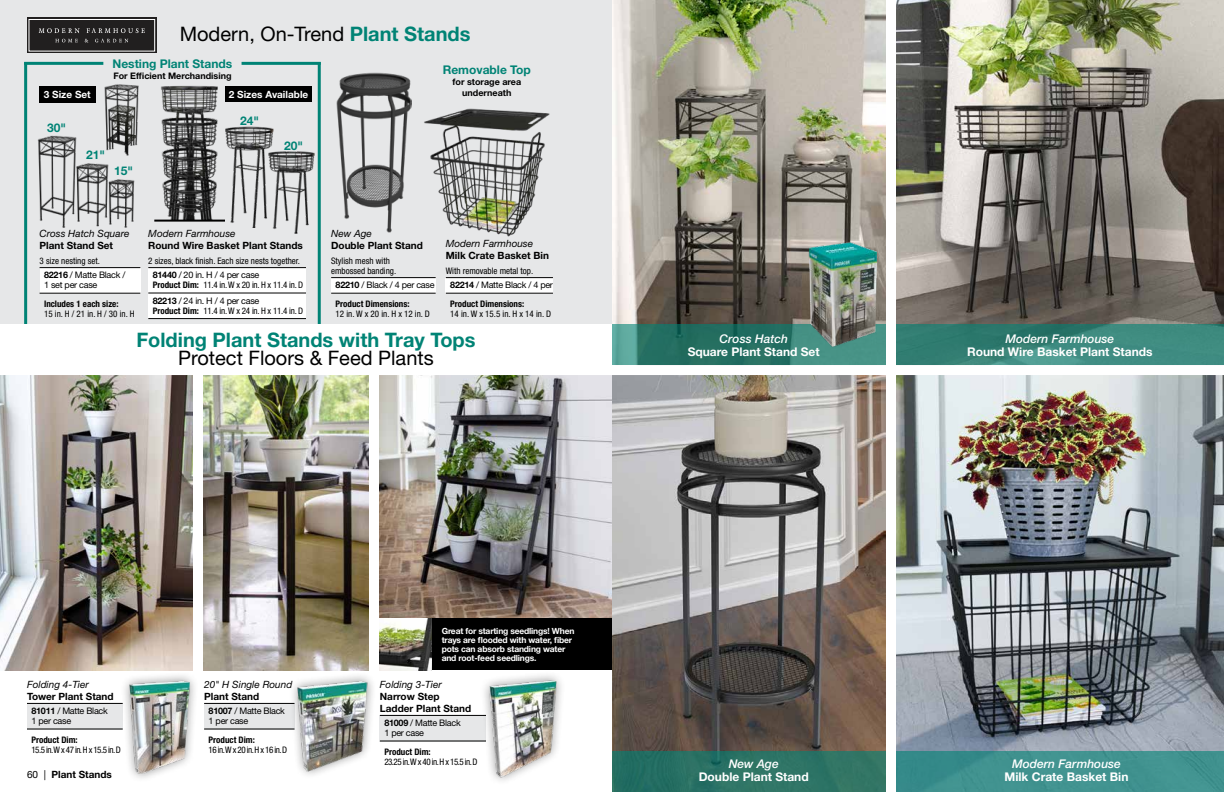
<style>
.page{position:relative;width:1224px;height:792px;background:#fff}
.page>*{position:absolute;margin:0;border:0;box-sizing:border-box;transform-origin:0 0}
.t1{font:20px "Helvetica Neue LT Std";color:#000}
.t2{font:700 20px "Helvetica Neue LT Std";color:#008375}
.t3{font:700 12px "Helvetica Neue LT Std";color:#fff}
.t4{font:italic 500 12px "Helvetica Neue LT Std";color:#fff}
.t5{font:700 12px "Helvetica Neue LT Std";color:#008375}
.t6{font:700 10px/12px "Helvetica Neue LT Std";color:#000}
.t7{font:italic 10px "Helvetica Neue LT Std";color:#000}
.t8{font:700 10px "Helvetica Neue LT Std";color:#fff}
.t9{font:condensed 9px/14.5px "Helvetica Neue LT Std";color:#000}
.t10{font:700 condensed 9px/19px "Helvetica Neue LT Std";color:#000}
.t11{font:condensed 9px/15.4px "Helvetica Neue LT Std";letter-spacing:-.025em;color:#000}
.t12{font:9px/10px "Helvetica Neue LT Std";letter-spacing:-.03em;color:#000}
.t13{font:condensed 9px "Helvetica Neue LT Std";letter-spacing:-.06em;color:#000}
.t14{font:700 9px/11px "Helvetica Neue LT Std";color:#000;text-align:center}
.t15{font:700 8.5px/9px "Helvetica Neue LT Std";letter-spacing:-.02em;color:#fff}
.s1{font-weight:700;color:#008375}
.s2{font-weight:700;font-stretch:normal}
.s3{font-stretch:normal}
.s4{font-weight:700}
.s5{font-weight:400;font-stretch:normal}
.s6{font-weight:400}
</style>
<div class="page">
<div style="left:0;top:0;width:612px;height:333px;background:#e6e7e8"></div>
<div style="left:380px;top:715px;width:106px;height:26px;background:#e6e7e8"></div>
<hr style="left:380px;top:715px;width:106px;height:1px;background:#000">
<hr style="left:380px;top:740px;width:106px;height:2px;background:#000">
<img style="left:379px;top:375px;width:233px;height:243px">
<div style="left:27px;top:703px;width:96px;height:26px;background:#e6e7e8"></div>
<hr style="left:27px;top:703px;width:96px;height:1px;background:#000">
<hr style="left:27px;top:728px;width:96px;height:2px;background:#000">
<img style="left:0;top:375px;width:369px;height:295px">
<div style="left:204px;top:703px;width:90px;height:26px;background:#e6e7e8"></div>
<hr style="left:204px;top:703px;width:90px;height:1px;background:#000">
<hr style="left:204px;top:728px;width:90px;height:2px;background:#000">
<div style="left:121px;top:671px;width:78px;height:112px;background:#000;opacity:.45"></div>
<img style="left:129px;top:678px;width:60px;height:96px">
<div style="left:289px;top:672px;width:88px;height:108px;background:#000;opacity:.45"></div>
<img style="left:297px;top:679px;width:71px;height:95px">
<div style="left:480px;top:670px;width:86px;height:116px;background:#000;opacity:.45"></div>
<img style="left:486px;top:672px;width:74px;height:111px">
<div style="left:446px;top:277px;width:107px;height:17px;background:#fff"></div>
<hr style="left:446px;top:277px;width:107px;height:1px;background:#000">
<hr style="left:446px;top:293px;width:107px;height:1px;background:#000">
<div style="left:331px;top:277px;width:105px;height:17px;background:#fff"></div>
<hr style="left:331px;top:277px;width:105px;height:1px;background:#000">
<hr style="left:331px;top:293px;width:105px;height:1px;background:#000">
<img style="left:424px;top:108px;width:126px;height:129px">
<img style="left:337px;top:73px;width:75px;height:159px">
<div style="left:27px;top:18px;width:130px;height:35px;background:#211f1f"></div>
<div style="left:29px;top:19px;width:126px;height:32px;border:1px solid #fff"></div>
<svg style="left:55px;top:39px;width:23px;height:4px"></svg>
<svg style="left:95px;top:39px;width:33px;height:4px"></svg>
<svg style="left:39px;top:28px;width:41px;height:5px"></svg>
<svg style="left:87px;top:28px;width:58px;height:5px"></svg>
<div style="left:193px;top:365px;width:10px;height:306px;background:#fff"></div>
<div style="left:379px;top:618px;width:233px;height:52px;background:#000"></div>
<img style="left:379px;top:619px;width:53px;height:51px">
<div style="left:148px;top:267px;width:158px;height:27px;background:#fff"></div>
<hr style="left:148px;top:267px;width:158px;height:1px;background:#000">
<div style="left:148px;top:293px;width:158px;height:26px;background:#fff"></div>
<hr style="left:148px;top:293px;width:158px;height:1px;background:#000">
<hr style="left:148px;top:318px;width:158px;height:1px;background:#000">
<div style="left:40px;top:267px;width:100px;height:27px;background:#fff"></div>
<hr style="left:40px;top:267px;width:100px;height:1px;background:#000">
<hr style="left:40px;top:293px;width:100px;height:1px;background:#000">
<img style="left:160px;top:86px;width:58px;height:134px">
<div style="left:225px;top:86px;width:87px;height:16px;background:#000"></div>
<img style="left:114px;top:179px;width:21px;height:49px">
<img style="left:79px;top:163px;width:35px;height:64px">
<img style="left:37px;top:135px;width:42px;height:93px">
<img style="left:104px;top:84px;width:35px;height:72px">
<img style="left:225px;top:126px;width:48px;height:102px">
<img style="left:269px;top:151px;width:46px;height:83px">
<hr style="left:154px;top:220px;width:71px;height:2px;background:#000">
<div style="left:39px;top:86px;width:57px;height:17px;background:#000"></div>
<hr style="left:24px;top:62px;width:79px;height:3px;background:#008375">
<hr style="left:24px;top:62px;width:3px;height:266px;background:#008375">
<hr style="left:242px;top:62px;width:79px;height:3px;background:#008375">
<hr style="left:318px;top:62px;width:3px;height:265px;background:#008375">
<div style="left:0;top:324px;width:612px;height:10px;background:#fff"></div>
<img style="left:896px;top:0;width:328px;height:751px">
<img style="left:612px;top:0;width:274px;height:324px">
<svg style="left:612px;top:324px;width:612px;height:41px;background:#358175"></svg>
<img style="left:612px;top:375px;width:274px;height:376px">
<svg style="left:612px;top:751px;width:612px;height:41px;background:#35827b"></svg>
<div style="left:886px;top:0;width:10px;height:792px;background:#fff"></div>
<div style="left:612px;top:365px;width:612px;height:10px;background:#fff"></div>
<div style="left:369px;top:365px;width:10px;height:310px;background:#fff"></div>
<img style="left:809px;top:238px;width:68px;height:110px">
<p class="t8" style="left:44px;top:88px;width:48px">3 Size Set</p>
<h2 class="t5" style="left:47px;top:120px;width:20px">30"</h2>
<h2 class="t5" style="left:86px;top:147px;width:20px">21"</h2>
<h1 class="t1" style="left:180px;top:22px;width:292px">Modern, On-Trend <span class="s1">Plant Stands</span></h1>
<h2 class="t5" style="left:113px;top:56px;width:121px">Nesting Plant Stands</h2>
<p class="t14" style="left:113px;top:70px;width:120px">For Efficient Merchandising</p>
<p class="t8" style="left:229px;top:88px;width:81px">2 Sizes Available</p>
<h2 class="t5" style="left:114px;top:163px;width:20px">15"</h2>
<h2 class="t5" style="left:240px;top:113px;width:20px">24"</h2>
<h2 class="t5" style="left:284px;top:138px;width:20px">20"</h2>
<h2 class="t5" style="left:443px;top:62px;width:90px">Removable Top</h2>
<p class="t14" style="left:453px;top:76px;width:70px">for storage area underneath</p>
<p class="t7" style="left:40px;top:228px;width:91px">Cross Hatch Square</p>
<p class="t6" style="left:40px;top:239px;width:75px">Plant Stand Set</p>
<p class="t9" style="left:44px;top:253px;width:83px;text-indent:-4px">3 size nesting set.<br><span class="s2">82216</span> <span class="s3">/ Matte Black /</span></p>
<p class="t12" style="left:44px;top:280px;width:55px">1 set per case</p>
<p class="t10" style="left:44px;top:294px;width:76px">Includes 1 each size:</p>
<p class="t9" style="left:44px;top:307px;width:92px">15 in. H / 21 in. H / 30 in. H</p>
<p class="t7" style="left:148px;top:228px;width:89px">Modern Farmhouse</p>
<p class="t6" style="left:148px;top:239px;width:156px">Round Wire Basket Plant Stands</p>
<p class="t9" style="left:153px;top:253px;width:149px;text-indent:-4px">2 sizes, black finish. Each size nests together.<br><span class="s2">81440</span> <span class="s3">/ 20 in. H / 4 per case</span></p>
<p class="t11" style="left:153px;top:277px;width:152px"><span class="s4">Product Dim:</span> 11.4 in. W x 20 in. H x 11.4 in. D<br><span class="s2">82213</span> <span class="s3">/ 24 in. H / 4 per case</span></p>
<p class="t11" style="left:153px;top:303px;width:152px"><span class="s4">Product Dim:</span> 11.4 in. W x 24 in. H x 11.4 in. D</p>
<p class="t7" style="left:331px;top:228px;width:42px">New Age</p>
<p class="t6" style="left:331px;top:239px;width:93px">Double Plant Stand</p>
<p class="t9" style="left:331px;top:255px;width:67px;line-height:10px">Stylish mesh with embossed banding.</p>
<p class="t10" style="left:336px;top:275px;width:100px"><span class="s3">82210</span> <span class="s5">/ Black / 4 per case<br></span>Product Dimensions:</p>
<p class="t9" style="left:336px;top:307px;width:96px">12 in. W x 20 in. H x 12 in. D</p>
<p class="t7" style="left:446px;top:238px;width:89px">Modern Farmhouse</p>
<p class="t6" style="left:446px;top:249px;width:105px">Milk Crate Basket Bin</p>
<p class="t9" style="left:450px;top:263px;width:104px;text-indent:-4px">With removable metal top.<br><span class="s2">82214</span> <span class="s3">/ Matte Black / 4 per</span></p>
<p class="t10" style="left:450px;top:294px;width:75px">Product Dimensions:</p>
<p class="t9" style="left:450px;top:307px;width:102px">14 in. W x 15.5 in. H x 14 in. D</p>
<h1 class="t2" style="left:136px;top:327px;width:341px">Folding Plant Stands with Tray Tops</h1>
<h1 class="t1" style="left:178px;top:346px;width:257px">Protect Floors &amp; Feed Plants</h1>
<p class="t7" style="left:27px;top:678px;width:63px">Folding 4-Tier</p>
<p class="t6" style="left:27px;top:690px;width:88px">Tower Plant Stand</p>
<p class="t12" style="left:32px;top:706px;width:78px"><span class="s4">81011</span> / Matte Black<br>1 per case</p>
<p class="t10" style="left:32px;top:730px;width:48px">Product Dim:</p>
<p class="t13" style="left:32px;top:745px;width:91px">15.5 in.W x 47 in. H x 15.5 in. D</p>
<p class="t6" style="left:27px;top:769px;width:86px"><span class="s6">60 |</span> Plant Stands</p>
<p class="t7" style="left:204px;top:678px;width:90px">20" H Single Round</p>
<p class="t6" style="left:204px;top:690px;width:57px">Plant Stand</p>
<p class="t12" style="left:209px;top:706px;width:78px"><span class="s4">81007</span> / Matte Black<br>1 per case</p>
<p class="t10" style="left:209px;top:730px;width:48px">Product Dim:</p>
<p class="t13" style="left:209px;top:745px;width:80px">16 in.W x 20 in. H x 16 in. D</p>
<p class="t15" style="left:442px;top:626px;width:134px">Great for starting seedlings! When trays are flooded with water, fiber pots can absorb standing water and root-feed seedlings.</p>
<p class="t7" style="left:380px;top:678px;width:63px">Folding 3-Tier</p>
<p class="t6" style="left:380px;top:690px;width:93px">Narrow Step<br>Ladder Plant Stand</p>
<p class="t12" style="left:384px;top:718px;width:78px"><span class="s4">81009</span> / Matte Black<br>1 per case</p>
<p class="t10" style="left:384px;top:742px;width:48px">Product Dim:</p>
<p class="t13" style="left:384px;top:757px;width:95px">23.25 in.W x 40 in. H x 15.5 in. D</p>
<h2 class="t4" style="left:719px;top:332px;width:70px">Cross Hatch</h2>
<h2 class="t3" style="left:688px;top:344px;width:134px">Square Plant Stand Set</h2>
<h2 class="t4" style="left:729px;top:756px;width:52px">New Age</h2>
<h2 class="t3" style="left:699px;top:769px;width:112px">Double Plant Stand</h2>
<h2 class="t4" style="left:1005px;top:332px;width:110px">Modern Farmhouse</h2>
<h2 class="t3" style="left:967px;top:344px;width:187px">Round Wire Basket Plant Stands</h2>
<h2 class="t4" style="left:1012px;top:756px;width:110px">Modern Farmhouse</h2>
<h2 class="t3" style="left:1005px;top:769px;width:125px">Milk Crate Basket Bin</h2>
</div>
